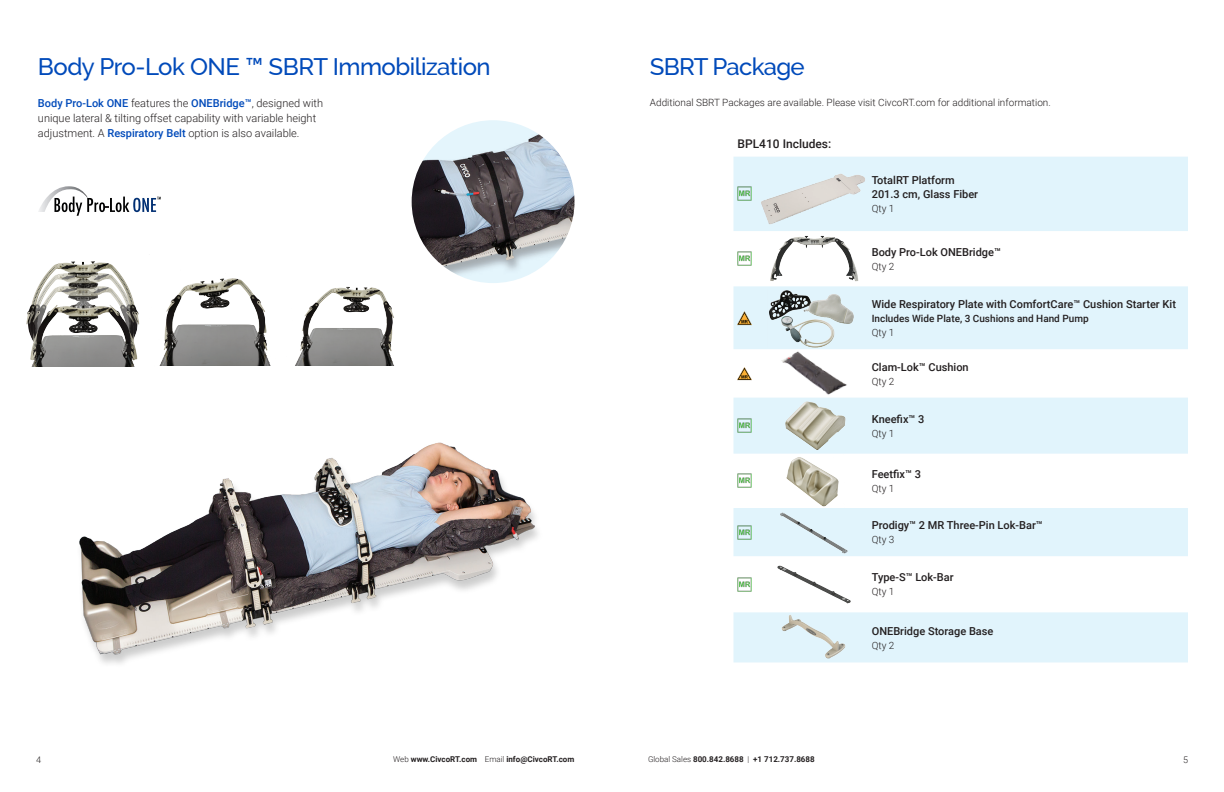
<style>
.page{position:relative;width:1224px;height:792px;background:#fff}
.page>*{position:absolute;margin:0;border:0;box-sizing:border-box;transform-origin:0 0}
.Paragraph_Style_1{font:500 24px "Raleway";letter-spacing:-.02em;color:#004aba}
.t1{font:500 12px "Roboto";color:#231f20}
.t2{font:500 11px "Roboto";color:#231f20}
.Paragraph_Style_1-2{font:300 11px/15px "Roboto";color:#231f20}
.Paragraph_Style_1-3{font:300 10px "Roboto";color:#231f20}
.t3{font:500 10px "Roboto";color:#231f20}
.t4{font:300 9px "Roboto";color:#231f20}
.t5{font:700 8px "Roboto";color:#231f20}
.s1{font-weight:500;color:#004aba}
.s2{font-weight:300}
</style>
<div class="page">
<img style="left:79px;top:442px;width:459px;height:222px">
<img style="left:412px;top:120px;width:163px;height:163px;border-radius:81px">
<img style="left:175px;top:278px;width:95px;height:88px">
<img style="left:270px;top:286px;width:124px;height:80px">
<img style="left:26px;top:261px;width:149px;height:105px">
<svg style="left:38px;top:186px;width:123px;height:30px"></svg>
<svg style="left:734px;top:157px;width:454px;height:505px;fill:#e1f4fc"></svg>
<img style="left:738px;top:187px;width:13px;height:14px">
<img style="left:759px;top:170px;width:109px;height:57px">
<img style="left:738px;top:252px;width:13px;height:14px">
<img style="left:763px;top:232px;width:101px;height:53px">
<img style="left:737px;top:311px;width:15px;height:14px">
<img style="left:768px;top:287px;width:92px;height:61px">
<img style="left:737px;top:366px;width:15px;height:15px">
<img style="left:777px;top:350px;width:73px;height:47px">
<img style="left:738px;top:419px;width:13px;height:14px">
<img style="left:777px;top:399px;width:73px;height:54px">
<img style="left:738px;top:474px;width:13px;height:14px">
<img style="left:783px;top:455px;width:61px;height:52px">
<img style="left:738px;top:525px;width:13px;height:14px">
<img style="left:776px;top:509px;width:76px;height:46px">
<img style="left:738px;top:577px;width:13px;height:14px">
<img style="left:769px;top:560px;width:86px;height:50px">
<img style="left:779px;top:613px;width:69px;height:48px">
<p class="Paragraph_Style_1" style="left:38px;top:53px;width:454px">Body Pro-Lok ONE ™ SBRT Immobilization</p>
<p class="Paragraph_Style_1" style="left:650px;top:53px;width:157px">SBRT Package</p>
<p class="Paragraph_Style_1-2" style="left:38px;top:95px;width:287px"><span class="s1">Body Pro-Lok ONE</span> features the <span class="s1">ONEBridge™</span>, designed with unique lateral &amp; tilting offset capability with variable height adjustment. A <span class="s1">Respiratory Belt</span> option is also available.</p>
<p class="Paragraph_Style_1-3" style="left:650px;top:95px;width:402px">Additional SBRT Packages are available. Please visit CivcoRT.com for additional information.</p>
<p class="t1" style="left:738px;top:136px;width:95px">BPL410 Includes:</p>
<p class="t2" style="left:872px;top:172px;width:84px">TotalRT Platform</p>
<p class="t2" style="left:872px;top:186px;width:108px">201.3 cm, Glass Fiber</p>
<p class="Paragraph_Style_1-3" style="left:872px;top:201px;width:24px">Qty 1</p>
<p class="t2" style="left:872px;top:244px;width:131px">Body Pro-Lok ONEBridge™</p>
<p class="Paragraph_Style_1-3" style="left:872px;top:259px;width:24px">Qty 2</p>
<p class="t2" style="left:872px;top:296px;width:306px">Wide Respiratory Plate with ComfortCare™ Cushion Starter Kit</p>
<p class="t3" style="left:872px;top:311px;width:218px">Includes Wide Plate, 3 Cushions and Hand Pump</p>
<p class="Paragraph_Style_1-3" style="left:872px;top:325px;width:24px">Qty 1</p>
<p class="t2" style="left:872px;top:359px;width:98px">Clam-Lok™ Cushion</p>
<p class="Paragraph_Style_1-3" style="left:872px;top:374px;width:24px">Qty 2</p>
<p class="t2" style="left:872px;top:411px;width:54px">Kneefix™ 3</p>
<p class="Paragraph_Style_1-3" style="left:872px;top:426px;width:24px">Qty 1</p>
<p class="t2" style="left:872px;top:466px;width:51px">Feetfix™ 3</p>
<p class="Paragraph_Style_1-3" style="left:872px;top:481px;width:24px">Qty 1</p>
<p class="t2" style="left:872px;top:518px;width:173px">Prodigy™ 2 MR Three-Pin Lok-Bar™</p>
<p class="Paragraph_Style_1-3" style="left:872px;top:533px;width:24px">Qty 3</p>
<p class="t2" style="left:872px;top:570px;width:83px">Type-S™ Lok-Bar</p>
<p class="Paragraph_Style_1-3" style="left:872px;top:585px;width:24px">Qty 1</p>
<p class="t2" style="left:872px;top:623px;width:123px">ONEBridge Storage Base</p>
<p class="Paragraph_Style_1-3" style="left:872px;top:638px;width:24px">Qty 2</p>
<p class="t4" style="left:36px;top:753px;width:6px">4</p>
<p class="t5" style="left:393px;top:754px;width:183px"><span class="s2">Web</span> www.CivcoRT.com <span class="s2">Email</span> info@CivcoRT.com</p>
<p class="t5" style="left:648px;top:754px;width:168px"><span class="s2">Global Sales</span> 800.842.8688 <span class="s2">|</span> +1 712.737.8688</p>
<p class="t4" style="left:1183px;top:753px;width:6px">5</p>
</div>
